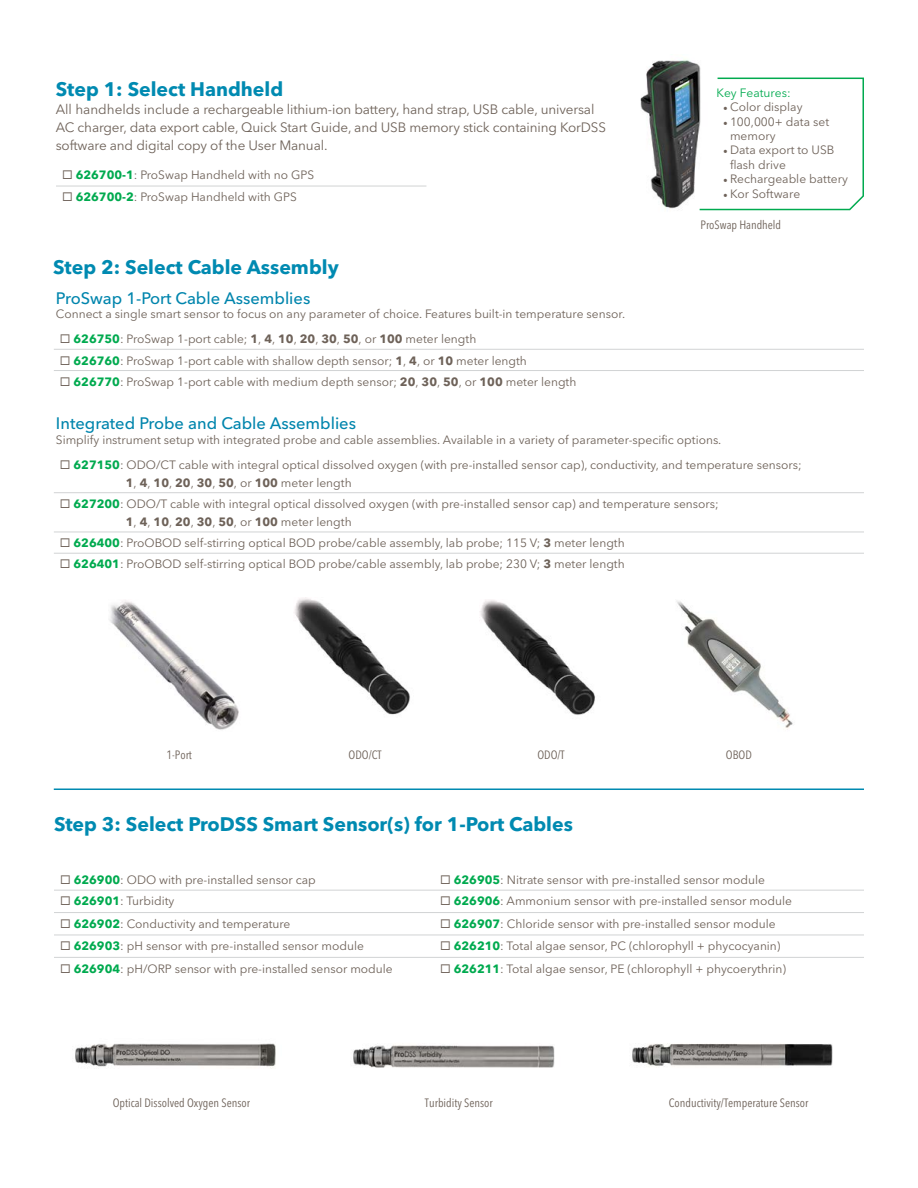
<style>
.page{position:relative;width:918px;height:1188px;background:#fff}
.page>*{position:absolute;margin:0;border:0;box-sizing:border-box;transform-origin:0 0}
.t1{font:700 19.5px "Avenir Next LT Pro";color:#008ab1}
.t2{font:500 16.5px "Avenir Next LT Pro";color:#0085ad}
.t3{font:13.5px/18px "Avenir Next LT Pro";letter-spacing:-.01em;color:#6e6259}
.t4{font:12px/14.4px "Avenir Next LT Pro";color:#6e6259}
.t5{font:condensed 12px "Avenir Next LT Pro";color:#6e6259}
.t6{font:12px "Avenir Next LT Pro";color:#00aa4f}
.s1{font-weight:700;color:#00aa4f}
.s2{font-weight:700}
.s3{font-family:"Minion Pro"}
</style>
<div class="page">
<hr style="left:56px;top:186px;width:370px;height:1px;background:#d1d3d4">
<hr style="left:54px;top:890px;width:810px;height:1px;background:#d1d3d4">
<hr style="left:54px;top:912px;width:810px;height:1px;background:#d1d3d4">
<hr style="left:54px;top:935px;width:810px;height:1px;background:#d1d3d4">
<hr style="left:54px;top:957px;width:810px;height:1px;background:#d1d3d4">
<hr style="left:54px;top:789px;width:810px;height:1px;background:#008ab1">
<img style="left:640px;top:59px;width:61px;height:150px">
<img style="left:109px;top:600px;width:130px;height:130px">
<img style="left:676px;top:601px;width:117px;height:127px">
<img style="left:294px;top:598px;width:116px;height:117px">
<img style="left:480px;top:600px;width:115px;height:115px">
<img style="left:75px;top:1043px;width:201px;height:26px">
<img style="left:353px;top:1045px;width:202px;height:23px">
<img style="left:632px;top:1043px;width:201px;height:24px">
<svg style="left:698px;top:77px;width:166px;height:134px"></svg>
<hr style="left:54px;top:349px;width:810px;height:1px;background:#d1d3d4">
<hr style="left:54px;top:370px;width:810px;height:1px;background:#d1d3d4">
<hr style="left:54px;top:492px;width:810px;height:1px;background:#d1d3d4">
<hr style="left:54px;top:532px;width:810px;height:1px;background:#d1d3d4">
<hr style="left:54px;top:553px;width:810px;height:1px;background:#d1d3d4">
<h1 class="t1" style="left:56px;top:77px;width:229px">Step 1: Select Handheld</h1>
<p class="t3" style="left:56px;top:100px;width:552px">All handhelds include a rechargeable lithium-ion battery, hand strap, USB cable, universal<br>AC charger, data export cable, Quick Start Guide, and USB memory stick containing KorDSS software and digital copy of the User Manual.</p>
<p class="t4" style="left:62px;top:168px;width:254px">◻ <span class="s1">626700-1</span>: ProSwap Handheld with no GPS</p>
<p class="t4" style="left:62px;top:190px;width:237px">◻ <span class="s1">626700-2</span>: ProSwap Handheld with GPS</p>
<h1 class="t1" style="left:53px;top:255px;width:287px">Step 2: Select Cable Assembly</h1>
<h2 class="t2" style="left:56px;top:288px;width:256px">ProSwap 1-Port Cable Assemblies</h2>
<p class="t4" style="left:56px;top:307px;width:571px">Connect a single smart sensor to focus on any parameter of choice. Features built-in temperature sensor.</p>
<p class="t4" style="left:60px;top:332px;width:418px">◻ <span class="s1">626750</span>: ProSwap 1-port cable; <span class="s2">1</span>, <span class="s2">4</span>, <span class="s2">10</span>, <span class="s2">20</span>, <span class="s2">30</span>, <span class="s2">50</span>, or <span class="s2">100</span> meter length</p>
<p class="t4" style="left:60px;top:353px;width:469px">◻ <span class="s1">626760</span>: ProSwap 1-port cable with shallow depth sensor; <span class="s2">1</span>, <span class="s2">4</span>, or <span class="s2">10</span> meter length</p>
<p class="t4" style="left:60px;top:374px;width:518px">◻ <span class="s1">626770</span>: ProSwap 1-port cable with medium depth sensor; <span class="s2">20</span>, <span class="s2">30</span>, <span class="s2">50</span>, or <span class="s2">100</span> meter length</p>
<p class="t6" style="left:717px;top:85px;width:76px">Key Features:</p>
<p class="t4" style="left:723px;top:100px;width:81px"><span class="s3">•</span> Color display</p>
<p class="t4" style="left:730px;top:114px;width:101px;text-indent:-7px"><span class="s3">•</span> 100,000+ data set memory</p>
<p class="t4" style="left:730px;top:143px;width:106px;text-indent:-7px"><span class="s3">•</span> Data export to USB flash drive</p>
<p class="t4" style="left:723px;top:172px;width:126px"><span class="s3">•</span> Rechargeable battery</p>
<p class="t4" style="left:723px;top:186px;width:78px"><span class="s3">•</span> Kor Software</p>
<p class="t5" style="left:701px;top:218px;width:82px">ProSwap Handheld</p>
<h2 class="t2" style="left:56px;top:414px;width:302px">Integrated Probe and Cable Assemblies</h2>
<p class="t4" style="left:56px;top:432px;width:667px">Simplify instrument setup with integrated probe and cable assemblies. Available in a variety of parameter-specific options.</p>
<p class="t4" style="left:126px;top:456px;width:677px;line-height:18px;text-indent:-66px">◻ <span class="s1">627150</span>: ODO/CT cable with integral optical dissolved oxygen (with pre-installed sensor cap), conductivity, and temperature sensors;<br><span class="s2">1</span>, <span class="s2">4</span>, <span class="s2">10</span>, <span class="s2">20</span>, <span class="s2">30</span>, <span class="s2">50</span>, or <span class="s2">100</span> meter length</p>
<p class="t4" style="left:126px;top:495px;width:595px;line-height:18px;text-indent:-66px">◻ <span class="s1">627200</span>: ODO/T cable with integral optical dissolved oxygen (with pre-installed sensor cap) and temperature sensors;<br><span class="s2">1</span>, <span class="s2">4</span>, <span class="s2">10</span>, <span class="s2">20</span>, <span class="s2">30</span>, <span class="s2">50</span>, or <span class="s2">100</span> meter length</p>
<p class="t4" style="left:60px;top:536px;width:566px">◻ <span class="s1">626400</span>: ProOBOD self-stirring optical BOD probe/cable assembly, lab probe; 115 V; <span class="s2">3</span> meter length</p>
<p class="t4" style="left:60px;top:557px;width:566px">◻ <span class="s1">626401</span>: ProOBOD self-stirring optical BOD probe/cable assembly, lab probe; 230 V; <span class="s2">3</span> meter length</p>
<p class="t5" style="left:167px;top:747px;width:27px">1-Port</p>
<p class="t5" style="left:349px;top:747px;width:35px">ODO/CT</p>
<p class="t5" style="left:537px;top:747px;width:29px">ODO/T</p>
<p class="t5" style="left:726px;top:747px;width:28px">OBOD</p>
<h1 class="t1" style="left:54px;top:812px;width:520px">Step 3: Select ProDSS Smart Sensor(s) for 1-Port Cables</h1>
<p class="t4" style="left:60px;top:873px;width:257px">◻ <span class="s1">626900</span>: ODO with pre-installed sensor cap</p>
<p class="t4" style="left:60px;top:894px;width:116px">◻ <span class="s1">626901</span>: Turbidity</p>
<p class="t4" style="left:60px;top:916px;width:232px">◻ <span class="s1">626902</span>: Conductivity and temperature</p>
<p class="t4" style="left:60px;top:939px;width:306px">◻ <span class="s1">626903</span>: pH sensor with pre-installed sensor module</p>
<p class="t4" style="left:60px;top:961px;width:334px">◻ <span class="s1">626904</span>: pH/ORP sensor with pre-installed sensor module</p>
<p class="t4" style="left:440px;top:873px;width:326px">◻ <span class="s1">626905</span>: Nitrate sensor with pre-installed sensor module</p>
<p class="t4" style="left:440px;top:894px;width:354px">◻ <span class="s1">626906</span>: Ammonium sensor with pre-installed sensor module</p>
<p class="t4" style="left:440px;top:916px;width:337px">◻ <span class="s1">626907</span>: Chloride sensor with pre-installed sensor module</p>
<p class="t4" style="left:440px;top:939px;width:342px">◻ <span class="s1">626210</span>: Total algae sensor, PC (chlorophyll + phycocyanin)</p>
<p class="t4" style="left:440px;top:961px;width:347px">◻ <span class="s1">626211</span>: Total algae sensor, PE (chlorophyll + phycoerythrin)</p>
<p class="t5" style="left:113px;top:1095px;width:139px">Optical Dissolved Oxygen Sensor</p>
<p class="t5" style="left:425px;top:1095px;width:69px">Turbidity Sensor</p>
<p class="t5" style="left:669px;top:1095px;width:141px">Conductivity/Temperature Sensor</p>
</div>
